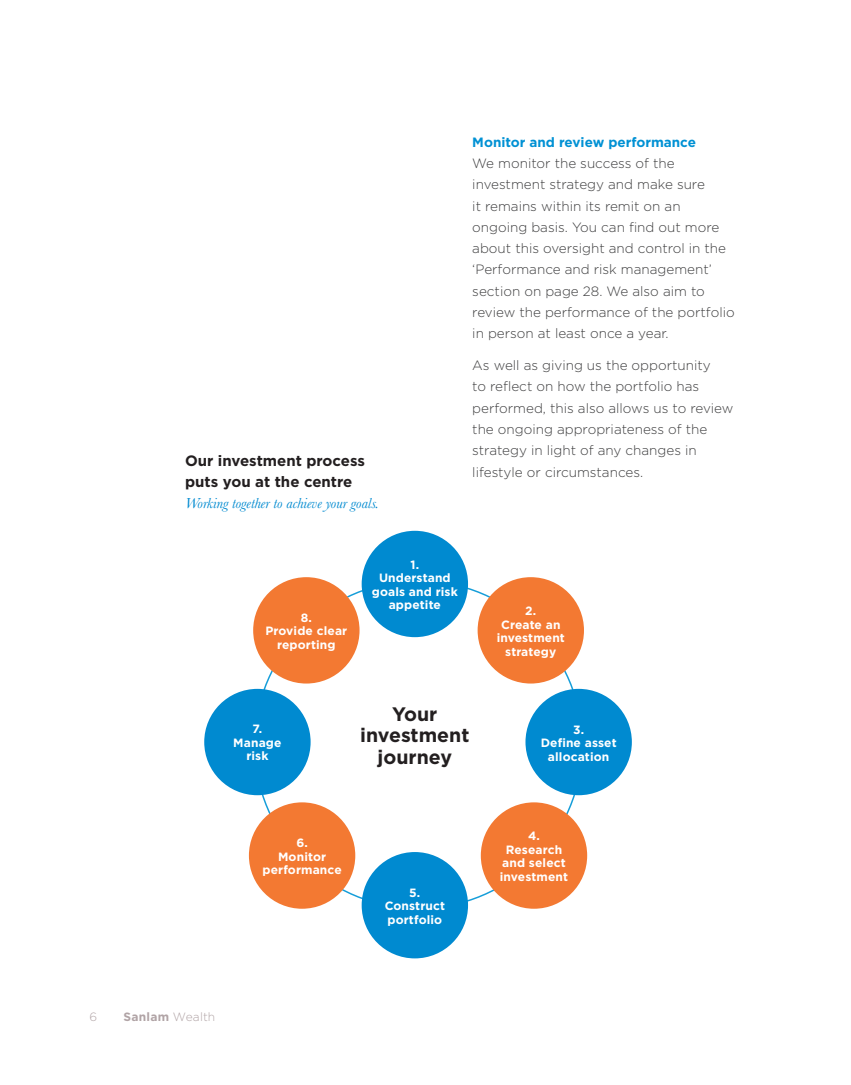
<style>
.page{position:relative;width:851px;height:1085px;background:#fff}
.page>*{position:absolute;margin:0;border:0;box-sizing:border-box;transform-origin:0 0}
.t1{font:700 19.5px/21.3px "Gotham";color:#231f20;text-align:center}
.t2{font:700 15px/21.3px "Gotham";color:#231f20}
.t3{font:italic 15px "Baskerville";color:#008ad0}
.t4{font:300 13.5px/21.3px "Gotham";color:#3e3e3f}
.t5{font:700 13.5px "Gotham";color:#0091d4}
.t6{font:700 12px/13.5px "Gotham";letter-spacing:.01em;color:#fff;text-align:center}
.t7{font:700 12px "Gotham";letter-spacing:.02em;color:#b1a4a6}
.t8{font:300 12px "Gotham";color:#b1a4a6}
.s1{font-weight:300}
</style>
<div class="page">
<div style="left:361px;top:530px;width:107px;height:107px;background:#008ad0;border-radius:50%"></div>
<div style="left:204px;top:688px;width:106px;height:107px;background:#008ad0;border-radius:50%"></div>
<div style="left:361px;top:851px;width:107px;height:107px;background:#008ad0;border-radius:50%"></div>
<div style="left:525px;top:688px;width:106px;height:107px;background:#008ad0;border-radius:50%"></div>
<div style="left:477px;top:577px;width:107px;height:106px;background:#f37932;border-radius:50%"></div>
<div style="left:480px;top:802px;width:107px;height:106px;background:#f37932;border-radius:50%"></div>
<div style="left:249px;top:802px;width:106px;height:106px;background:#f37932;border-radius:50%"></div>
<div style="left:253px;top:577px;width:106px;height:106px;background:#f37932;border-radius:50%"></div>
<p class="t2" style="left:185px;top:450px;width:181px">Our investment process puts you at the centre</p>
<p class="t3" style="left:185px;top:493px;width:196px">Working together to achieve your goals.</p>
<p class="t5" style="left:472px;top:133px;width:225px">Monitor and review performance</p>
<p class="t4" style="left:472px;top:152px;width:264px">We monitor the success of the investment strategy and make sure<br>it remains within its remit on an ongoing basis. You can find out more about this oversight and control in the ‘Performance and risk management’ section on page 28. We also aim to review the performance of the portfolio in person at least once a year.</p>
<p class="t4" style="left:472px;top:354px;width:262px">As well as giving us the opportunity<br>to reflect on how the portfolio has performed, this also allows us to review the ongoing appropriateness of the strategy in light of any changes in lifestyle or circumstances.</p>
<p class="t6" style="left:265px;top:610px;width:83px">8.<br>Provide clear reporting</p>
<p class="t6" style="left:372px;top:557px;width:88px">1.<br>Understand goals and risk appetite</p>
<p class="t6" style="left:496px;top:604px;width:70px">2.<br>Create an investment strategy</p>
<p class="t6" style="left:233px;top:722px;width:50px">7.<br>Manage risk</p>
<h1 class="t1" style="left:360px;top:703px;width:111px">Your investment journey</h1>
<p class="t6" style="left:262px;top:836px;width:81px">6.<br>Monitor performance</p>
<p class="t6" style="left:384px;top:885px;width:62px">5.<br>Construct portfolio</p>
<p class="t6" style="left:540px;top:722px;width:77px">3.<br>Define asset allocation</p>
<p class="t6" style="left:500px;top:829px;width:70px">4.<br>Research and select investment</p>
<p class="t8" style="left:89px;top:1009px;width:9px">6</p>
<p class="t7" style="left:123px;top:1008px;width:93px">Sanlam <span class="s1">Wealth</span></p>
</div>
